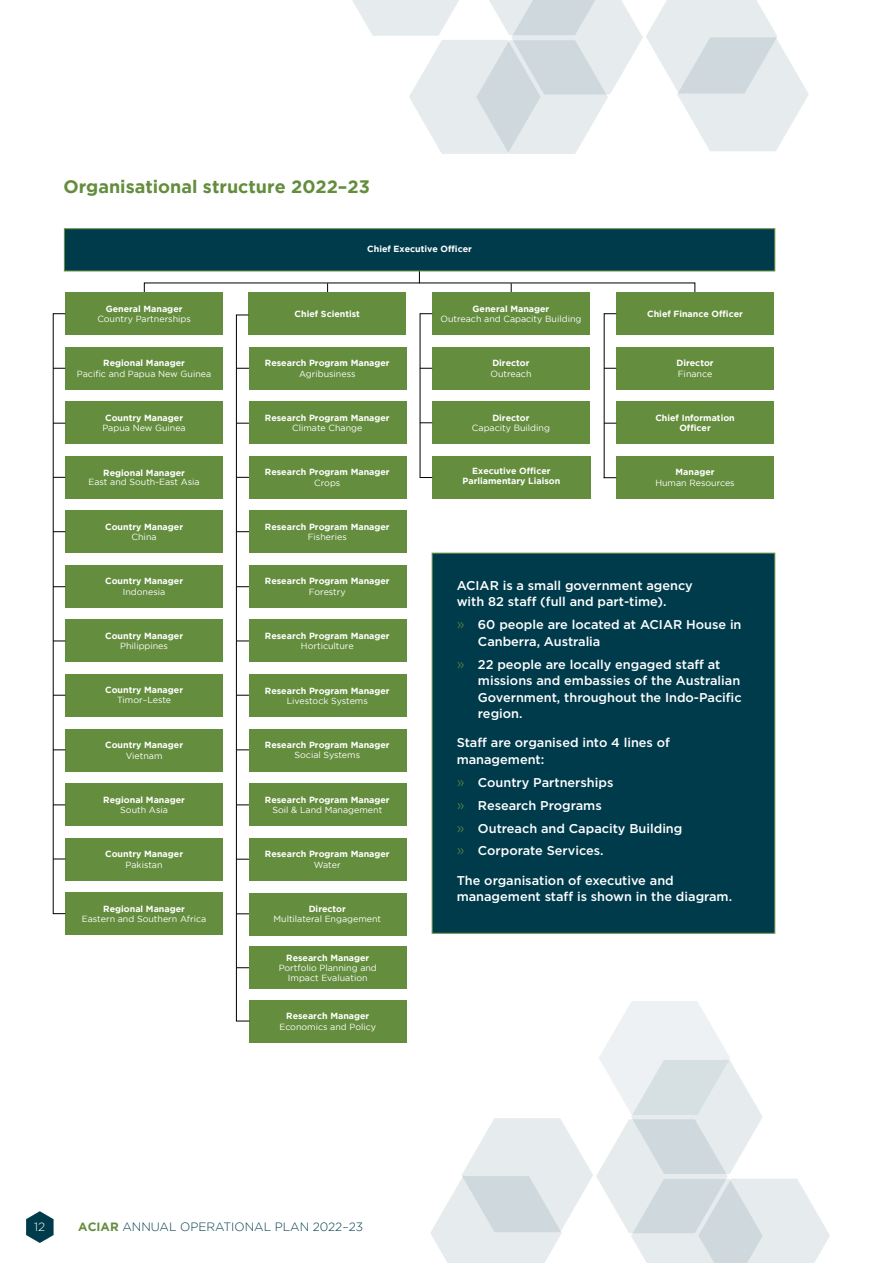
<style>
.page{position:relative;width:893px;height:1263px;background:#fff}
.page>*{position:absolute;margin:0;border:0;box-sizing:border-box;transform-origin:0 0}
.HC{font:700 18px "Gotham";color:#648d3d}
.t1{font:500 12.75px/16.5px "Gotham HTF";color:#fff}
.t2{font:300 12px "Gotham";color:#003b4c}
.t3{font:300 12px "Gotham";color:#fff}
.t4{font:700 8.85px/10.4px "Gotham";color:#fff;text-align:center}
.t5{font:8.85px/10.4px "Gotham";color:#fff;text-align:center}
.s1{font-family:"Gotham";font-weight:300;font-size:15px;color:#648d3d}
.s2{font-weight:700;color:#648d3d}
</style>
<div class="page">
<svg style="left:26px;top:1211px;width:28px;height:32px"></svg>
<svg style="left:419px;top:271px;width:1px;height:12px"></svg>
<div style="left:64px;top:229px;width:711px;height:42px;background:#003b4c;border:1px solid #648d3d"></div>
<div style="left:65px;top:293px;width:158px;height:42px;background:#648d3d"></div>
<div style="left:65px;top:347px;width:158px;height:42px;background:#648d3d"></div>
<div style="left:65px;top:402px;width:158px;height:42px;background:#648d3d"></div>
<div style="left:65px;top:456px;width:158px;height:42px;background:#648d3d"></div>
<div style="left:65px;top:511px;width:158px;height:42px;background:#648d3d"></div>
<div style="left:65px;top:565px;width:158px;height:42px;background:#648d3d"></div>
<div style="left:65px;top:620px;width:158px;height:42px;background:#648d3d"></div>
<div style="left:65px;top:674px;width:158px;height:43px;background:#648d3d"></div>
<div style="left:65px;top:729px;width:158px;height:42px;background:#648d3d"></div>
<div style="left:65px;top:784px;width:158px;height:42px;background:#648d3d"></div>
<div style="left:65px;top:838px;width:158px;height:42px;background:#648d3d"></div>
<div style="left:65px;top:892px;width:158px;height:43px;background:#648d3d"></div>
<div style="left:249px;top:347px;width:158px;height:42px;background:#648d3d"></div>
<div style="left:249px;top:402px;width:158px;height:42px;background:#648d3d"></div>
<div style="left:249px;top:456px;width:158px;height:42px;background:#648d3d"></div>
<div style="left:249px;top:511px;width:158px;height:42px;background:#648d3d"></div>
<div style="left:249px;top:565px;width:158px;height:42px;background:#648d3d"></div>
<div style="left:249px;top:620px;width:158px;height:42px;background:#648d3d"></div>
<div style="left:249px;top:674px;width:158px;height:43px;background:#648d3d"></div>
<div style="left:249px;top:729px;width:158px;height:42px;background:#648d3d"></div>
<div style="left:249px;top:784px;width:158px;height:42px;background:#648d3d"></div>
<div style="left:249px;top:838px;width:158px;height:42px;background:#648d3d"></div>
<div style="left:249px;top:893px;width:158px;height:42px;background:#648d3d"></div>
<div style="left:249px;top:946px;width:158px;height:43px;background:#648d3d"></div>
<div style="left:249px;top:1000px;width:158px;height:42px;background:#648d3d"></div>
<div style="left:432px;top:347px;width:158px;height:42px;background:#648d3d"></div>
<div style="left:432px;top:402px;width:158px;height:42px;background:#648d3d"></div>
<div style="left:432px;top:456px;width:159px;height:42px;background:#648d3d"></div>
<div style="left:616px;top:347px;width:158px;height:42px;background:#648d3d"></div>
<div style="left:616px;top:402px;width:158px;height:42px;background:#648d3d"></div>
<div style="left:616px;top:456px;width:158px;height:42px;background:#648d3d"></div>
<div style="left:248px;top:293px;width:158px;height:42px;background:#648d3d"></div>
<div style="left:432px;top:293px;width:158px;height:42px;background:#648d3d"></div>
<div style="left:616px;top:293px;width:158px;height:42px;background:#648d3d"></div>
<svg style="left:604px;top:368px;width:12px;height:1px"></svg>
<svg style="left:604px;top:423px;width:12px;height:1px"></svg>
<svg style="left:53px;top:368px;width:12px;height:1px"></svg>
<svg style="left:53px;top:423px;width:12px;height:1px"></svg>
<svg style="left:53px;top:477px;width:12px;height:1px"></svg>
<svg style="left:53px;top:531px;width:12px;height:1px"></svg>
<svg style="left:53px;top:586px;width:12px;height:1px"></svg>
<svg style="left:53px;top:641px;width:12px;height:1px"></svg>
<svg style="left:53px;top:695px;width:12px;height:1px"></svg>
<svg style="left:53px;top:750px;width:12px;height:1px"></svg>
<svg style="left:53px;top:805px;width:12px;height:1px"></svg>
<svg style="left:420px;top:368px;width:12px;height:1px"></svg>
<svg style="left:420px;top:422px;width:12px;height:1px"></svg>
<svg style="left:236px;top:315px;width:14px;height:706px"></svg>
<svg style="left:53px;top:859px;width:12px;height:1px"></svg>
<div style="left:432px;top:553px;width:343px;height:380px;background:#003b4c;border:1px solid #648d3d"></div>
<svg style="left:430px;top:1001px;width:400px;height:262px"></svg>
<svg style="left:352px;top:0;width:457px;height:154px"></svg>
<p class="HC" style="left:63px;top:176px;width:308px">Organisational structure 2022–23</p>
<p class="t4" style="left:106px;top:303px;width:78px">General Manager</p>
<p class="t5" style="left:97px;top:314px;width:95px">Country Partnerships</p>
<p class="t4" style="left:103px;top:358px;width:83px">Regional Manager</p>
<p class="t5" style="left:77px;top:368px;width:136px">Pacific and Papua New Guinea</p>
<p class="t4" style="left:105px;top:412px;width:79px">Country Manager</p>
<p class="t5" style="left:102px;top:423px;width:85px">Papua New Guinea</p>
<p class="t4" style="left:103px;top:468px;width:83px">Regional Manager</p>
<p class="t5" style="left:88px;top:477px;width:113px">East and South-East Asia</p>
<p class="t4" style="left:105px;top:521px;width:79px">Country Manager</p>
<p class="t5" style="left:132px;top:532px;width:27px">China</p>
<p class="t4" style="left:105px;top:576px;width:79px">Country Manager</p>
<p class="t5" style="left:123px;top:586px;width:44px">Indonesia</p>
<p class="t4" style="left:105px;top:630px;width:79px">Country Manager</p>
<p class="t5" style="left:120px;top:641px;width:49px">Philippines</p>
<p class="t4" style="left:105px;top:684px;width:79px">Country Manager</p>
<p class="t5" style="left:117px;top:695px;width:56px">Timor–Leste</p>
<p class="t4" style="left:105px;top:740px;width:79px">Country Manager</p>
<p class="t5" style="left:126px;top:750px;width:38px">Vietnam</p>
<p class="t4" style="left:103px;top:794px;width:83px">Regional Manager</p>
<p class="t5" style="left:120px;top:805px;width:49px">South Asia</p>
<p class="t4" style="left:105px;top:849px;width:79px">Country Manager</p>
<p class="t5" style="left:126px;top:859px;width:38px">Pakistan</p>
<p class="t4" style="left:103px;top:903px;width:83px">Regional Manager</p>
<p class="t5" style="left:82px;top:914px;width:126px">Eastern and Southern Africa</p>
<p class="t4" style="left:367px;top:244px;width:106px">Chief Executive Officer</p>
<p class="t4" style="left:295px;top:308px;width:67px">Chief Scientist</p>
<p class="t4" style="left:265px;top:358px;width:126px">Research Program Manager</p>
<p class="t5" style="left:299px;top:368px;width:58px">Agribusiness</p>
<p class="t4" style="left:265px;top:412px;width:126px">Research Program Manager</p>
<p class="t5" style="left:292px;top:423px;width:72px">Climate Change</p>
<p class="t4" style="left:265px;top:467px;width:126px">Research Program Manager</p>
<p class="t5" style="left:314px;top:477px;width:28px">Crops</p>
<p class="t4" style="left:265px;top:521px;width:126px">Research Program Manager</p>
<p class="t5" style="left:308px;top:532px;width:41px">Fisheries</p>
<p class="t4" style="left:265px;top:576px;width:126px">Research Program Manager</p>
<p class="t5" style="left:309px;top:586px;width:38px">Forestry</p>
<p class="t4" style="left:265px;top:630px;width:126px">Research Program Manager</p>
<p class="t5" style="left:301px;top:641px;width:54px">Horticulture</p>
<p class="t4" style="left:265px;top:685px;width:126px">Research Program Manager</p>
<p class="t5" style="left:287px;top:695px;width:83px">Livestock Systems</p>
<p class="t4" style="left:265px;top:739px;width:126px">Research Program Manager</p>
<p class="t5" style="left:294px;top:750px;width:67px">Social Systems</p>
<p class="t4" style="left:265px;top:794px;width:126px">Research Program Manager</p>
<p class="t5" style="left:272px;top:805px;width:111px">Soil &amp; Land Management</p>
<p class="t4" style="left:265px;top:849px;width:126px">Research Program Manager</p>
<p class="t5" style="left:314px;top:859px;width:28px">Water</p>
<p class="t4" style="left:309px;top:903px;width:39px">Director</p>
<p class="t5" style="left:273px;top:914px;width:109px">Multilateral Engagement</p>
<p class="t4" style="left:286px;top:952px;width:85px">Research Manager</p>
<p class="t5" style="left:279px;top:962px;width:100px">Portfolio Planning and<br>Impact Evaluation</p>
<p class="t4" style="left:286px;top:1011px;width:85px">Research Manager</p>
<p class="t5" style="left:279px;top:1021px;width:98px">Economics and Policy</p>
<p class="t4" style="left:473px;top:303px;width:78px">General Manager</p>
<p class="t5" style="left:440px;top:314px;width:142px">Outreach and Capacity Building</p>
<p class="t4" style="left:492px;top:358px;width:39px">Director</p>
<p class="t5" style="left:490px;top:368px;width:43px">Outreach</p>
<p class="t4" style="left:492px;top:412px;width:39px">Director</p>
<p class="t5" style="left:472px;top:423px;width:79px">Capacity Building</p>
<p class="t4" style="left:462px;top:465px;width:99px">Executive Officer<br>Parliamentary Liaison</p>
<p class="t4" style="left:647px;top:308px;width:97px">Chief Finance Officer</p>
<p class="t4" style="left:676px;top:358px;width:39px">Director</p>
<p class="t5" style="left:678px;top:368px;width:36px">Finance</p>
<p class="t4" style="left:655px;top:412px;width:81px">Chief Information<br>Officer</p>
<p class="t4" style="left:676px;top:467px;width:40px">Manager</p>
<p class="t5" style="left:655px;top:477px;width:81px">Human Resources</p>
<h2 class="t1" style="left:457px;top:577px;width:238px">ACIAR is a small government agency with 82 staff (full and part-time).</h2>
<h2 class="t1" style="left:478px;top:616px;width:265px;text-indent:-21px"><span class="s1">»</span> 60 people are located at ACIAR House in<br>Canberra, Australia</h2>
<h2 class="t1" style="left:478px;top:656px;width:265px;text-indent:-21px"><span class="s1">»</span> 22 people are locally engaged staff at missions and embassies of the Australian<br>Government, throughout the Indo-Pacific region.</h2>
<h2 class="t1" style="left:457px;top:734px;width:215px">Staff are organised into 4 lines of management:</h2>
<h2 class="t1" style="left:457px;top:770px;width:227px;line-height:23px"><span class="s1">»</span> Country Partnerships<br><span class="s1">»</span> Research Programs<br><span class="s1">»</span> Outreach and Capacity Building <span class="s1">»</span> Corporate Services.</h2>
<h2 class="t1" style="left:457px;top:872px;width:277px">The organisation of executive and management staff is shown in the diagram.</h2>
<h3 class="t3" style="left:34px;top:1220px;width:13px">12</h3>
<h3 class="t2" style="left:78px;top:1220px;width:286px"><span class="s2">ACIAR</span> ANNUAL OPERATIONAL PLAN 2022–23</h3>
</div>
